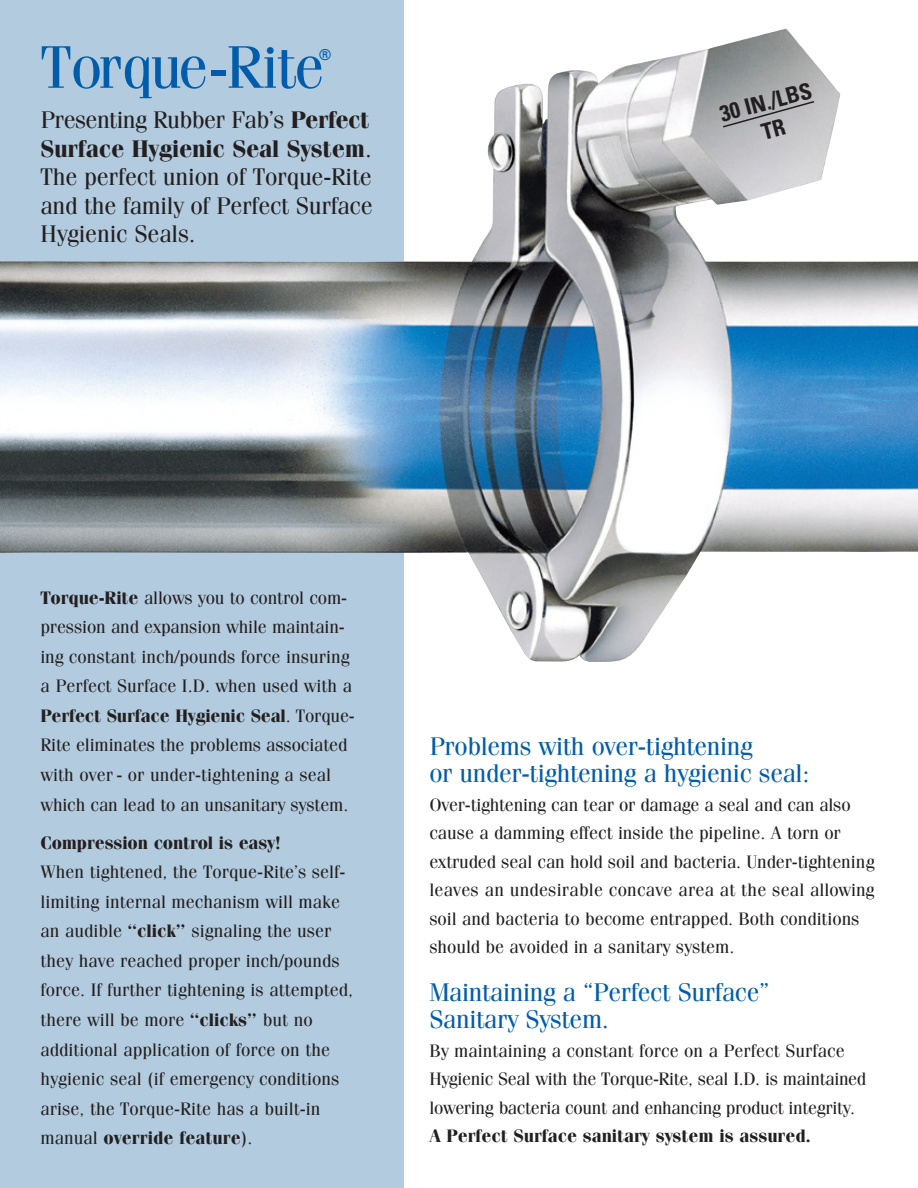
<style>
.page{position:relative;width:918px;height:1188px;background:#fff}
.page>*{position:absolute;margin:0;border:0;box-sizing:border-box;transform-origin:0 0}
.t1{font:60px "Fenice";letter-spacing:-.035em;color:#015dab}
.t2{font:25.5px/27px "Fenice";letter-spacing:-.015em;color:#015dab}
.t3{font:24px/28.5px "Fenice";letter-spacing:-.015em;color:#231f20}
.t4{font:700 condensed 22.5px/28.5px "Univers";color:#231f20;text-align:center}
.t5{font:18px/29.5px "Fenice";color:#231f20}
.t6{font:18px/28.5px "Fenice";letter-spacing:-.02em;color:#231f20}
.t7{font:700 18px "Fenice";letter-spacing:-.005em;color:#231f20}
.t8{font:15px "Univers";color:#015dab}
.s1{font-weight:700}
</style>
<div class="page">
<div style="left:0;top:0;width:403px;height:1188px;background:#b2cbde"></div>
<img style="left:0;top:28px;width:918px;height:634px">
<svg style="left:721px;top:100px;width:95px;height:29px;background:#afafb2"></svg>
<h1 class="t1" style="left:40px;top:31px;width:285px">Torque-Rite</h1>
<p class="t8" style="left:319px;top:46px;width:13px">®</p>
<h3 class="t3" style="left:40px;top:105px;width:334px">Presenting Rubber Fab’s <span class="s1">Perfect<br>Surface Hygienic Seal System</span>.<br>The perfect union of Torque-Rite and the family of Perfect Surface<br>Hygienic Seals.</h3>
<p class="t4" style="left:717px;top:100px;width:96px;rotate:-15deg">30 IN./LBS<br>TR</p>
<p class="t5" style="left:40px;top:582px;width:316px"><span class="s1">Torque-Rite</span> allows you to control com&shy;pression and expansion while maintain&shy;ing constant inch/pounds force insuring a Perfect Surface I.D. when used with a <span class="s1">Perfect Surface Hygienic Seal</span>. Torque-Rite eliminates the problems associated with over - or under-tightening a seal which can lead to an unsanitary system.</p>
<p class="t7" style="left:41px;top:832px;width:242px">Compression control is easy!</p>
<p class="t5" style="left:41px;top:857px;width:314px">When tightened, the Torque-Rite’s self&shy;limiting internal mechanism will make an audible <span class="s1">“click”</span> signaling the user they have reached proper inch/pounds force. If further tightening is attempted, there will be more <span class="s1">“clicks”</span> but no additional application of force on the hygienic seal (if emergency conditions arise, the Torque-Rite has a built-in manual <span class="s1">override feature</span>).</p>
<h2 class="t2" style="left:429px;top:732px;width:382px">Problems with over-tightening<br>or under-tightening a hygienic seal:</h2>
<p class="t5" style="left:429px;top:790px;width:447px;line-height:28.5px">Over-tightening can tear or damage a seal and can also cause a damming effect inside the pipeline. A torn or extruded seal can hold soil and bacteria. Under-tightening leaves an undesirable concave area at the seal allowing soil and bacteria to become entrapped. Both conditions should be avoided in a sanitary system.</p>
<h2 class="t2" style="left:429px;top:978px;width:342px">Maintaining a “Perfect Surface”<br>Sanitary System.</h2>
<p class="t6" style="left:429px;top:1036px;width:438px">By maintaining a constant force on a Perfect Surface<br>Hygienic Seal with the Torque-Rite, seal I.D. is maintained lowering bacteria count and enhancing product integrity.</p>
<p class="t7" style="left:429px;top:1125px;width:383px">A Perfect Surface sanitary system is assured.</p>
</div>
